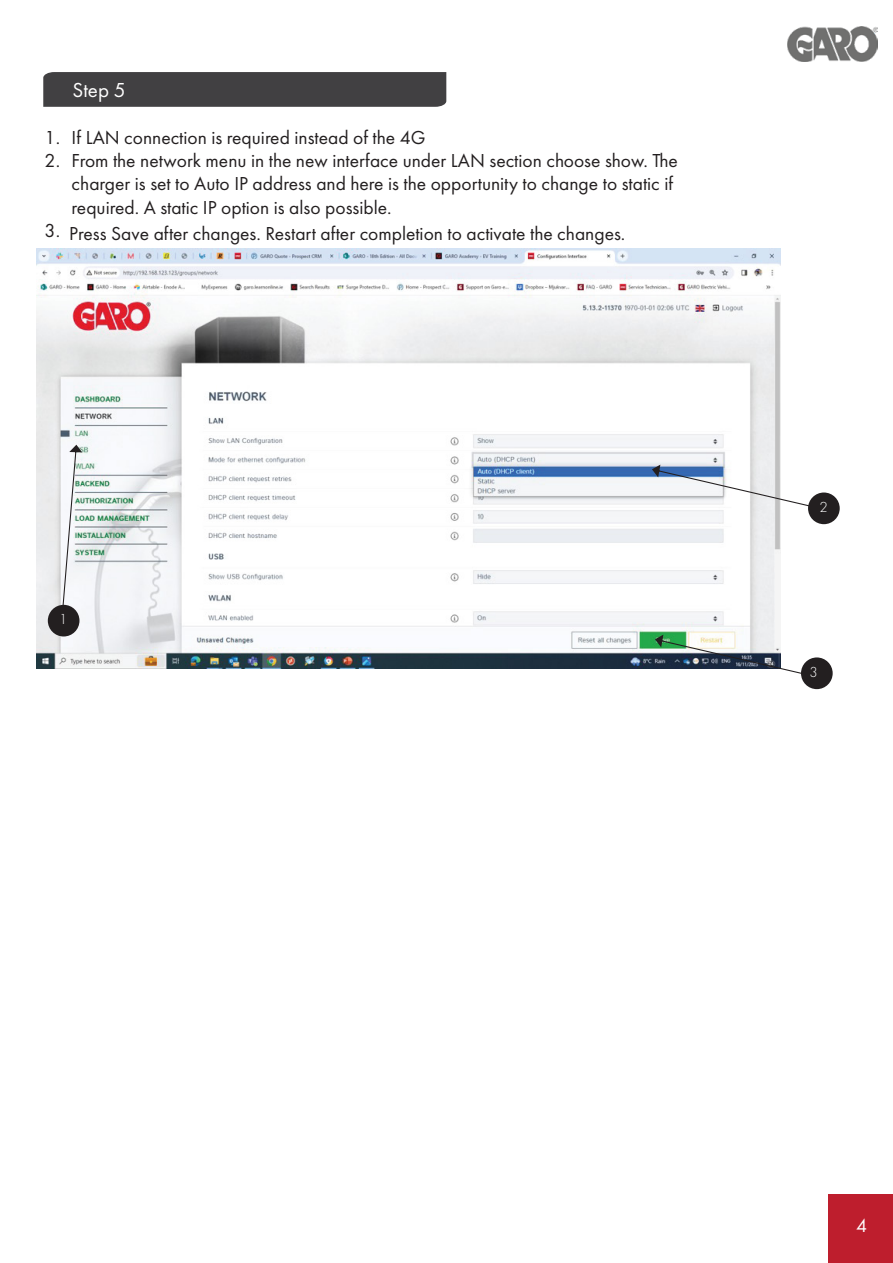
<style>
.page{position:relative;width:893px;height:1263px;background:#fff}
.page>*{position:absolute;margin:0;border:0;box-sizing:border-box;transform-origin:0 0}
.t1{font:21px "Futura PT";color:#fff}
.t2{font:19.5px "Futura PT";color:#231f20}
.t3{font:19.5px "Futura PT";color:#fff}
.t4{font:300 15px "Futura PT";color:#fff}
</style>
<div class="page">
<div style="left:43px;top:72px;width:403px;height:35px;background:#414042"></div>
<div style="left:829px;top:1194px;width:64px;height:69px;background:#be1e2d"></div>
<img style="left:787px;top:27px;width:90px;height:34px">
<img style="left:37px;top:248px;width:743px;height:421px">
<svg style="left:652px;top:465px;width:157px;height:45px"></svg>
<svg style="left:61px;top:445px;width:21px;height:178px"></svg>
<div style="left:48px;top:605px;width:31px;height:31px;background:#231f20;border-radius:50%"></div>
<div style="left:808px;top:492px;width:32px;height:32px;background:#231f20;border-radius:50%"></div>
<svg style="left:655px;top:635px;width:148px;height:44px"></svg>
<div style="left:801px;top:657px;width:32px;height:32px;background:#231f20;border-radius:50%"></div>
<p class="t1" style="left:73px;top:77px;width:55px">Step 5</p>
<p class="t2" style="left:45px;top:125px;width:382px">1. If LAN connection is required instead of the 4G</p>
<p class="t2" style="left:45px;top:149px;width:635px">2. From the network menu in the new interface under LAN section choose show. The</p>
<p class="t2" style="left:72px;top:172px;width:603px">charger is set to Auto IP address and here is the opportunity to change to static if</p>
<p class="t2" style="left:72px;top:196px;width:321px">required. A static IP option is also possible.</p>
<p class="t2" style="left:45px;top:219px;width:17px">3.</p>
<p class="t2" style="left:69px;top:222px;width:558px">Press Save after changes. Restart after completion to activate the changes.</p>
<p class="t4" style="left:59px;top:611px;width:10px">1</p>
<p class="t4" style="left:819px;top:499px;width:10px">2</p>
<p class="t4" style="left:809px;top:663px;width:10px">3</p>
<p class="t3" style="left:856px;top:1214px;width:13px">4</p>
</div>
